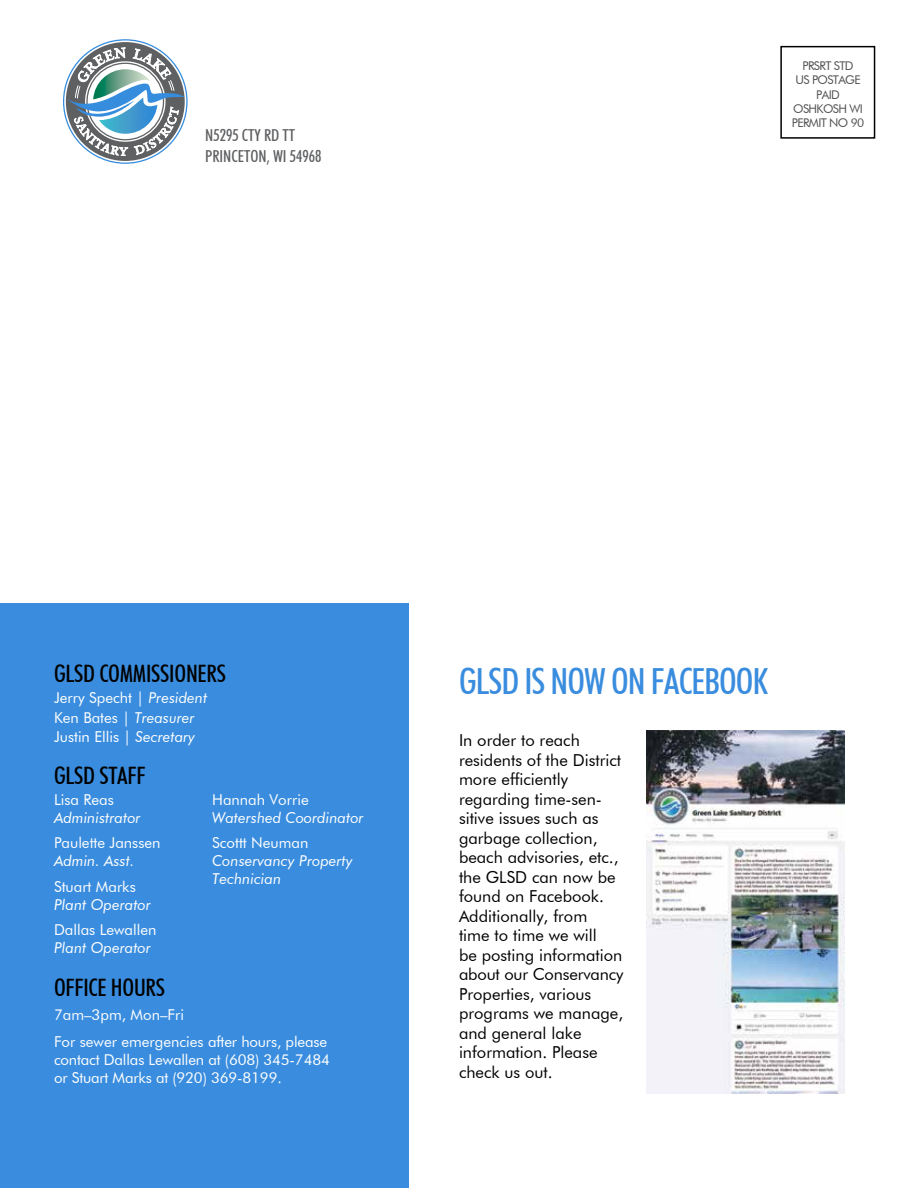
<style>
.page{position:relative;width:918px;height:1188px;background:#fff}
.page>*{position:absolute;margin:0;border:0;box-sizing:border-box;transform-origin:0 0}
.t1{font:500 condensed 36px "Futura BT";letter-spacing:-.025em;color:#3a8dde}
.t2{font:500 condensed 24px "Futura BT";letter-spacing:-.01em;color:#000}
.t3{font:16.5px/19.5px "Futura BT";color:#000}
.t4{font:500 condensed 16.5px/21px "Futura BT";color:#5f6062}
.t5{font:15px/19.5px "Futura BT";color:#fff}
.t6{font:italic 15px/18px "Futura BT";color:#fff}
.t7{font:12px/14.4px "Futura BT";letter-spacing:-.05em;color:#525153;text-align:center}
.s1{font-style:italic}
</style>
<div class="page">
<div style="left:0;top:604px;width:408px;height:584px;background:#3a8dde"></div>
<svg style="left:66px;top:42px;width:119px;height:122px"></svg>
<div style="left:780px;top:46px;width:95px;height:93px;border:2px solid #000"></div>
<img style="left:647px;top:731px;width:197px;height:363px">
<p class="t4" style="left:205px;top:125px;width:118px">N5295 CTY RD TT<br>PRINCETON, WI 54968</p>
<p class="t7" style="left:792px;top:58px;width:74px">PRSRT STD<br>US POSTAGE<br>PAID<br>OSHKOSH WI<br>PERMIT NO 90</p>
<h2 class="t2" style="left:54px;top:659px;width:174px">GLSD COMMISSIONERS</h2>
<p class="t5" style="left:54px;top:688px;width:155px">Jerry Specht | <span class="s1">President<br></span>Ken Bates | <span class="s1">Treasurer<br></span>Justin Ellis | <span class="s1">Secretary</span></p>
<h2 class="t2" style="left:54px;top:761px;width:93px">GLSD STAFF</h2>
<p class="t5" style="left:54px;top:790px;width:61px">Lisa Reas</p>
<p class="t6" style="left:54px;top:808px;width:88px">Administrator</p>
<p class="t5" style="left:54px;top:833px;width:108px">Paulette Janssen</p>
<p class="t6" style="left:54px;top:852px;width:82px">Admin. Asst.</p>
<p class="t5" style="left:54px;top:877px;width:83px">Stuart Marks</p>
<p class="t6" style="left:54px;top:895px;width:98px">Plant Operator</p>
<p class="t5" style="left:54px;top:920px;width:104px">Dallas Lewallen</p>
<p class="t6" style="left:54px;top:939px;width:98px">Plant Operator</p>
<p class="t5" style="left:212px;top:790px;width:98px">Hannah Vorrie</p>
<p class="t6" style="left:212px;top:808px;width:153px">Watershed Coordinator</p>
<p class="t5" style="left:212px;top:833px;width:98px">Scottt Neuman</p>
<p class="t6" style="left:212px;top:852px;width:142px">Conservancy Property<br>Technician</p>
<h2 class="t2" style="left:54px;top:973px;width:113px">OFFICE HOURS</h2>
<p class="t5" style="left:54px;top:1001px;width:275px;line-height:27px">7am–3pm, Mon–Fri<br>For sewer emergencies after hours, please</p>
<p class="t5" style="left:54px;top:1050px;width:277px;line-height:18px">contact Dallas Lewallen at (608) 345-7484 or Stuart Marks at (920) 369-8199.</p>
<h1 class="t1" style="left:459px;top:659px;width:311px">GLSD IS NOW ON FACEBOOK</h1>
<p class="t3" style="left:459px;top:731px;width:166px">In order to reach residents of the District more efficiently regarding time-sen&shy;sitive issues such as garbage collection, beach advisories, etc., the GLSD can now be found on Facebook.<br>Additionally, from<br>time to time we will<br>be posting information about our Conservancy<br>Properties, various programs we manage, and general lake information. Please check us out.</p>
</div>
